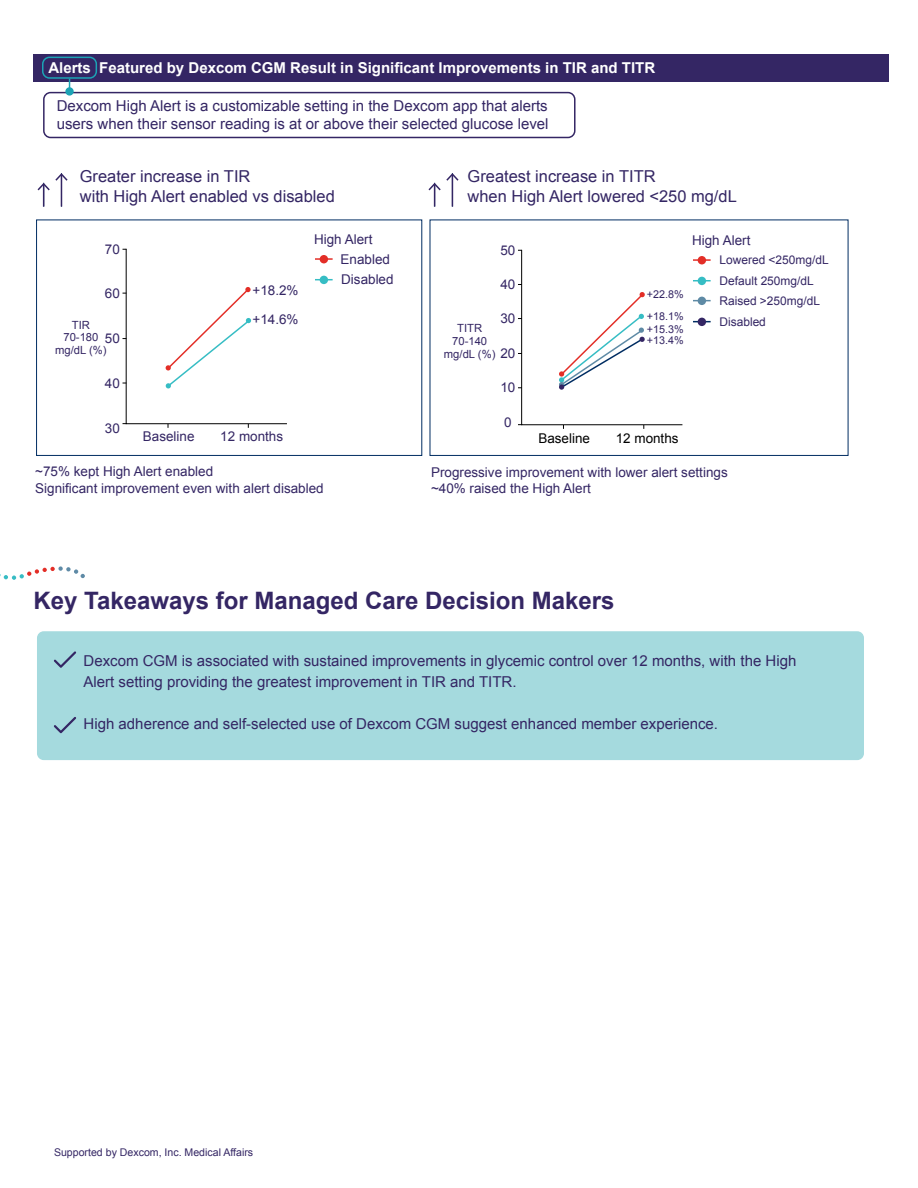
<style>
.page{position:relative;width:918px;height:1188px;background:#fff}
.page>*{position:absolute;margin:0;border:0;box-sizing:border-box;transform-origin:0 0}
.t1{font:700 24px "Arial";color:#342664}
.t2{font:16.5px/19.8px "Arial";color:#342664}
.t3{font:15px/21px "Arial";color:#342664}
.t4{font:700 15px "Arial";color:#fff}
.t5{font:13.5px/16.2px "Arial";color:#342664}
.t6{font:13.5px "Arial";color:#000}
.t7{font:12px/20.5px "Arial";color:#342664}
.t8{font:11.25px/12.5px "Arial";color:#342664;text-align:center}
.t9{font:10.8px/21.8px "Arial";color:#342664}
.t10{font:10.65px "Arial";color:#342664}
</style>
<div class="page">
<div style="left:33px;top:54px;width:856px;height:28px;background:#342664"></div>
<svg style="left:0;top:566px;width:85px;height:14px"></svg>
<svg style="left:123px;top:248px;width:164px;height:180px"></svg>
<svg style="left:315px;top:258px;width:18px;height:2px"></svg>
<div style="left:320px;top:255px;width:8px;height:8px;background:#e32e27;border-radius:50%"></div>
<div style="left:320px;top:276px;width:8px;height:8px;background:#36bdc4;border-radius:50%"></div>
<div style="left:36px;top:220px;width:386px;height:236px;border:1px solid #002d62"></div>
<svg style="left:693px;top:259px;width:18px;height:2px"></svg>
<div style="left:698px;top:256px;width:8px;height:8px;background:#e32e27;border-radius:50%"></div>
<div style="left:698px;top:277px;width:8px;height:8px;background:#36bdc4;border-radius:50%"></div>
<div style="left:698px;top:297px;width:8px;height:8px;background:#5e8aa5;border-radius:50%"></div>
<div style="left:698px;top:318px;width:8px;height:8px;background:#342664;border-radius:50%"></div>
<div style="left:430px;top:220px;width:418px;height:236px;border:1px solid #002d62"></div>
<svg style="left:518px;top:249px;width:165px;height:180px"></svg>
<svg style="left:38px;top:173px;width:30px;height:34px"></svg>
<svg style="left:428px;top:173px;width:31px;height:34px"></svg>
<div style="left:37px;top:631px;width:827px;height:129px;background:#a5dade;border-radius:7px"></div>
<svg style="left:54px;top:651px;width:22px;height:17px"></svg>
<svg style="left:54px;top:717px;width:22px;height:16px"></svg>
<div style="left:43px;top:92px;width:533px;height:46px;border:2px solid #342664;border-radius:7px"></div>
<div style="left:65px;top:87px;width:9px;height:9px;background:#1ca3b5;border-radius:50%"></div>
<div style="left:42px;top:57px;width:55px;height:22px;border:2px solid #1ca3b5;border-radius:7px"></div>
<p class="t4" style="left:48px;top:58px;width:608px">Alerts Featured by Dexcom CGM Result in Significant Improvements in TIR and TITR</p>
<p class="t3" style="left:57px;top:97px;width:493px;line-height:18px">Dexcom High Alert is a customizable setting in the Dexcom app that alerts users when their sensor reading is at or above their selected glucose level</p>
<p class="t2" style="left:80px;top:166px;width:257px">Greater increase in TIR<br>with High Alert enabled vs disabled</p>
<p class="t2" style="left:468px;top:166px;width:271px">Greatest increase in TITR<br>when High Alert lowered &lt;250 mg/dL</p>
<p class="t5" style="left:105px;top:241px;width:16px">70</p>
<p class="t5" style="left:105px;top:286px;width:16px">60</p>
<p class="t5" style="left:105px;top:331px;width:16px">50</p>
<p class="t5" style="left:105px;top:375px;width:16px">40</p>
<p class="t5" style="left:105px;top:420px;width:16px">30</p>
<p class="t8" style="left:72px;top:319px;width:20px">TIR</p>
<p class="t8" style="left:55px;top:331px;width:53px">70-180 mg/dL (%)</p>
<p class="t5" style="left:253px;top:282px;width:48px">+18.2%</p>
<p class="t5" style="left:253px;top:311px;width:48px">+14.6%</p>
<p class="t5" style="left:341px;top:229px;width:54px;line-height:20.2px;text-indent:-27px">High Alert<br>Enabled<br>Disabled</p>
<p class="t5" style="left:143px;top:429px;width:53px">Baseline</p>
<p class="t5" style="left:220px;top:429px;width:64px">12 months</p>
<p class="t5" style="left:500px;top:242px;width:16px">50</p>
<p class="t5" style="left:500px;top:276px;width:16px">40</p>
<p class="t5" style="left:500px;top:311px;width:16px">30</p>
<p class="t5" style="left:500px;top:345px;width:16px">20</p>
<p class="t5" style="left:500px;top:380px;width:16px">10</p>
<p class="t5" style="left:504px;top:414px;width:9px">0</p>
<p class="t8" style="left:444px;top:322px;width:53px">TITR<br>70-140 mg/dL (%)</p>
<p class="t9" style="left:647px;top:283px;width:38px">+22.8% +18.1%</p>
<p class="t9" style="left:647px;top:324px;width:38px;line-height:10.8px">+15.3% +13.4%</p>
<p class="t5" style="left:692px;top:232px;width:60px">High Alert</p>
<p class="t7" style="left:719px;top:250px;width:111px">Lowered &lt;250mg/dL<br>Default 250mg/dL<br>Raised &gt;250mg/dL<br>Disabled</p>
<p class="t6" style="left:538px;top:429px;width:53px">Baseline</p>
<p class="t6" style="left:616px;top:429px;width:64px">12 months</p>
<p class="t5" style="left:35px;top:464px;width:290px">~75% kept High Alert enabled<br>Significant improvement even with alert disabled</p>
<p class="t5" style="left:431px;top:464px;width:298px">Progressive improvement with lower alert settings ~40% raised the High Alert</p>
<h1 class="t1" style="left:33px;top:585px;width:583px">Key Takeaways for Managed Care Decision Makers</h1>
<p class="t3" style="left:84px;top:650px;width:714px">Dexcom CGM is associated with sustained improvements in glycemic control over 12 months, with the High<br>Alert setting providing the greatest improvement in TIR and TITR.</p>
<p class="t3" style="left:84px;top:713px;width:636px">High adherence and self-selected use of Dexcom CGM suggest enhanced member experience.</p>
<p class="t10" style="left:54px;top:1145px;width:201px">Supported by Dexcom, Inc. Medical Affairs</p>
</div>
